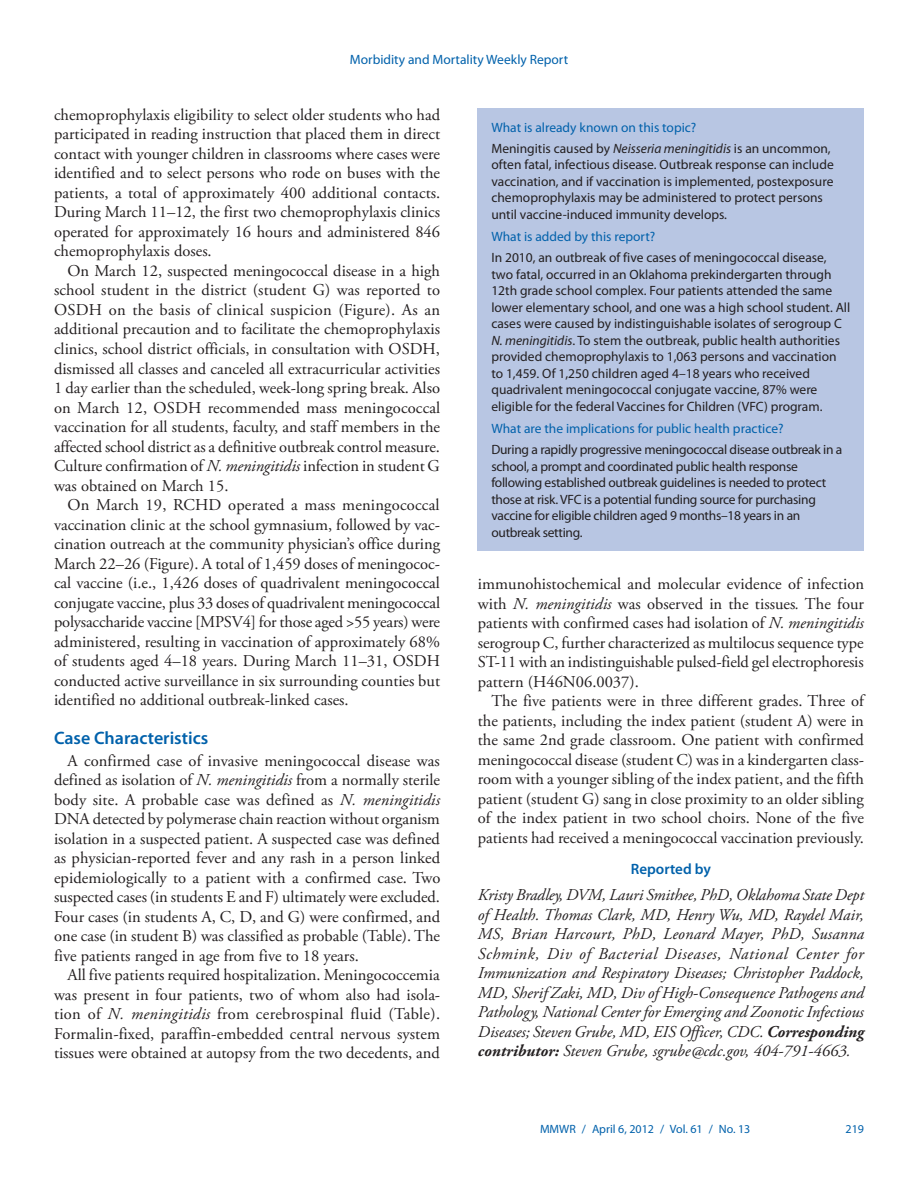
<style>
.page{position:relative;width:918px;height:1188px;background:#fff}
.page>*{position:absolute;margin:0;border:0;box-sizing:border-box;transform-origin:0 0}
.headline2{font:600 18px "Myriad Pro";color:#0161ab}
.body_copy{font:16.5px/19.5px "Adobe Garamond Pro";color:#231f20;text-align:justify}
.reported_by_text{font:italic 16.5px/19.5px "Adobe Garamond Pro";color:#231f20;text-align:justify}
.headline3{font:600 15px "Myriad Pro";color:#0161ab}
.fb_answer{font:13.5px/16.5px "Myriad Pro";color:#231f20}
.fb_answer-2{font:13.5px/16.5px "Myriad Pro";letter-spacing:-.02em;color:#231f20}
.fb_question{font:13.5px "Myriad Pro";color:#0161ab}
.footer_right{font:12px "Myriad Pro";color:#0161ab}
.s1{font-style:italic}
.s2{font-weight:700}
</style>
<div class="page">
<div style="left:478px;top:108px;width:386px;height:442px;background:#b8c6e3"></div>
<p class="fb_question" style="left:350px;top:51px;width:220px">Morbidity and Mortality Weekly Report</p>
<p class="body_copy" style="left:54px;top:106px;width:388px">chemoprophylaxis eligibility to select older students who had participated in reading instruction that placed them in direct contact with younger children in classrooms where cases were identified and to select persons who rode on buses with the patients, a total of approximately 400 additional contacts.<br>During March 11–12, the first two chemoprophylaxis clinics operated for approximately 16 hours and administered 846 chemoprophylaxis doses.</p>
<p class="body_copy" style="left:54px;top:262px;width:388px;text-indent:13px">On March 12, suspected meningococcal disease in a high school student in the district (student G) was reported to OSDH on the basis of clinical suspicion (Figure). As an additional precaution and to facilitate the chemoprophylaxis clinics, school district officials, in consultation with OSDH, dismissed all classes and canceled all extracurricular activities 1 day earlier than the scheduled, week-long spring break. Also on March 12, OSDH recommended mass meningococcal vaccination for all students, faculty, and staff members in the affected school district as a definitive outbreak control measure.<br>Culture confirmation of <span class="s1">N. meningitidis</span> infection in student G was obtained on March 15.</p>
<p class="body_copy" style="left:54px;top:496px;width:388px;text-indent:13px">On March 19, RCHD operated a mass meningococcal vaccination clinic at the school gymnasium, followed by vac&shy;cination outreach at the community physician’s office during March 22–26 (Figure). A total of 1,459 doses of meningococ&shy;cal vaccine (i.e., 1,426 doses of quadrivalent meningococcal conjugate vaccine, plus 33 doses of quadrivalent meningococcal polysaccharide vaccine [MPSV4] for those aged &gt;55 years) were administered, resulting in vaccination of approximately 68% of students aged 4–18 years. During March 11–31, OSDH conducted active surveillance in six surrounding counties but identified no additional outbreak-linked cases.</p>
<p class="headline2" style="left:54px;top:726px;width:156px">Case Characteristics</p>
<p class="body_copy" style="left:54px;top:751px;width:388px;text-indent:13px">A confirmed case of invasive meningococcal disease was defined as isolation of <span class="s1">N. meningitidis</span> from a normally sterile body site. A probable case was defined as <span class="s1">N. meningitidis </span>DNA detected by polymerase chain reaction without organism isolation in a suspected patient. A suspected case was defined as physician-reported fever and any rash in a person linked epidemiologically to a patient with a confirmed case. Two suspected cases (in students E and F) ultimately were excluded.<br>Four cases (in students A, C, D, and G) were confirmed, and one case (in student B) was classified as probable (Table). The five patients ranged in age from five to 18 years.</p>
<p class="body_copy" style="left:54px;top:966px;width:388px;text-indent:13px">All five patients required hospitalization. Meningococcemia was present in four patients, two of whom also had isola&shy;tion of <span class="s1">N. meningitidis</span> from cerebrospinal fluid (Table).<br>Formalin-fixed, paraffin-embedded central nervous system tissues were obtained at autopsy from the two decedents, and</p>
<p class="fb_question" style="left:491px;top:119px;width:206px">What is already known on this topic?</p>
<p class="fb_answer" style="left:491px;top:140px;width:344px">Meningitis caused by <span class="s1">Neisseria meningitidis</span> is an uncommon, often fatal, infectious disease. Outbreak response can include vaccination, and if vaccination is implemented, postexposure chemoprophylaxis may be administered to protect persons until vaccine-induced immunity develops.</p>
<p class="fb_question" style="left:491px;top:228px;width:165px">What is added by this report?</p>
<p class="fb_answer" style="left:491px;top:249px;width:360px">In 2010, an outbreak of five cases of meningococcal disease, two fatal, occurred in an Oklahoma prekindergarten through 12th grade school complex. Four patients attended the same lower elementary school, and one was a high school student. All cases were caused by indistinguishable isolates of serogroup C <span class="s1">N. meningitidis</span>. To stem the outbreak, public health authorities provided chemoprophylaxis to 1,063 persons and vaccination to 1,459. Of 1,250 children aged 4–18 years who received quadrivalent meningococcal conjugate vaccine, 87% were eligible for the federal Vaccines for Children (VFC) program.</p>
<p class="fb_question" style="left:491px;top:420px;width:294px">What are the implications for public health practice?</p>
<p class="fb_answer-2" style="left:491px;top:441px;width:352px">During a rapidly progressive meningococcal disease outbreak in a school, a prompt and coordinated public health response following established outbreak guidelines is needed to protect those at risk. VFC is a potential funding source for purchasing vaccine for eligible children aged 9 months–18 years in an outbreak setting.</p>
<p class="body_copy" style="left:478px;top:575px;width:388px">immunohistochemical and molecular evidence of infection with <span class="s1">N. meningitidis</span> was observed in the tissues<span class="s1">.</span> The four patients with confirmed cases had isolation of <span class="s1">N. meningitidis </span>serogroup C, further characterized as multilocus sequence type ST-11 with an indistinguishable pulsed-field gel electrophoresis pattern (H46N06.0037).</p>
<p class="body_copy" style="left:478px;top:692px;width:388px;text-indent:13px">The five patients were in three different grades. Three of the patients, including the index patient (student A) were in the same 2nd grade classroom. One patient with confirmed meningococcal disease (student C) was in a kindergarten class&shy;room with a younger sibling of the index patient, and the fifth patient (student G) sang in close proximity to an older sibling of the index patient in two school choirs. None of the five patients had received a meningococcal vaccination previously.</p>
<p class="headline3" style="left:631px;top:860px;width:82px">Reported by</p>
<p class="reported_by_text" style="left:478px;top:886px;width:388px">Kristy Bradley, DVM, Lauri Smithee, PhD, Oklahoma State Dept of Health. Thomas Clark, MD, Henry Wu, MD, Raydel Mair, MS, Brian Harcourt, PhD, Leonard Mayer, PhD, Susanna Schmink, Div of Bacterial Diseases, National Center for Immunization and Respiratory Diseases; Christopher Paddock, MD, Sherif Zaki, MD, Div of High-Consequence Pathogens and Pathology, National Center for Emerging and Zoonotic Infectious Diseases; Steven Grube, MD, EIS Officer, CDC. <span class="s2">Corresponding contributor:</span> Steven Grube, sgrube@cdc.gov, 404-791-4663.</p>
<p class="footer_right" style="left:540px;top:1121px;width:212px">MMWR / April 6, 2012 / Vol. 61 / No. 13</p>
<p class="footer_right" style="left:846px;top:1121px;width:20px">219</p>
</div>
